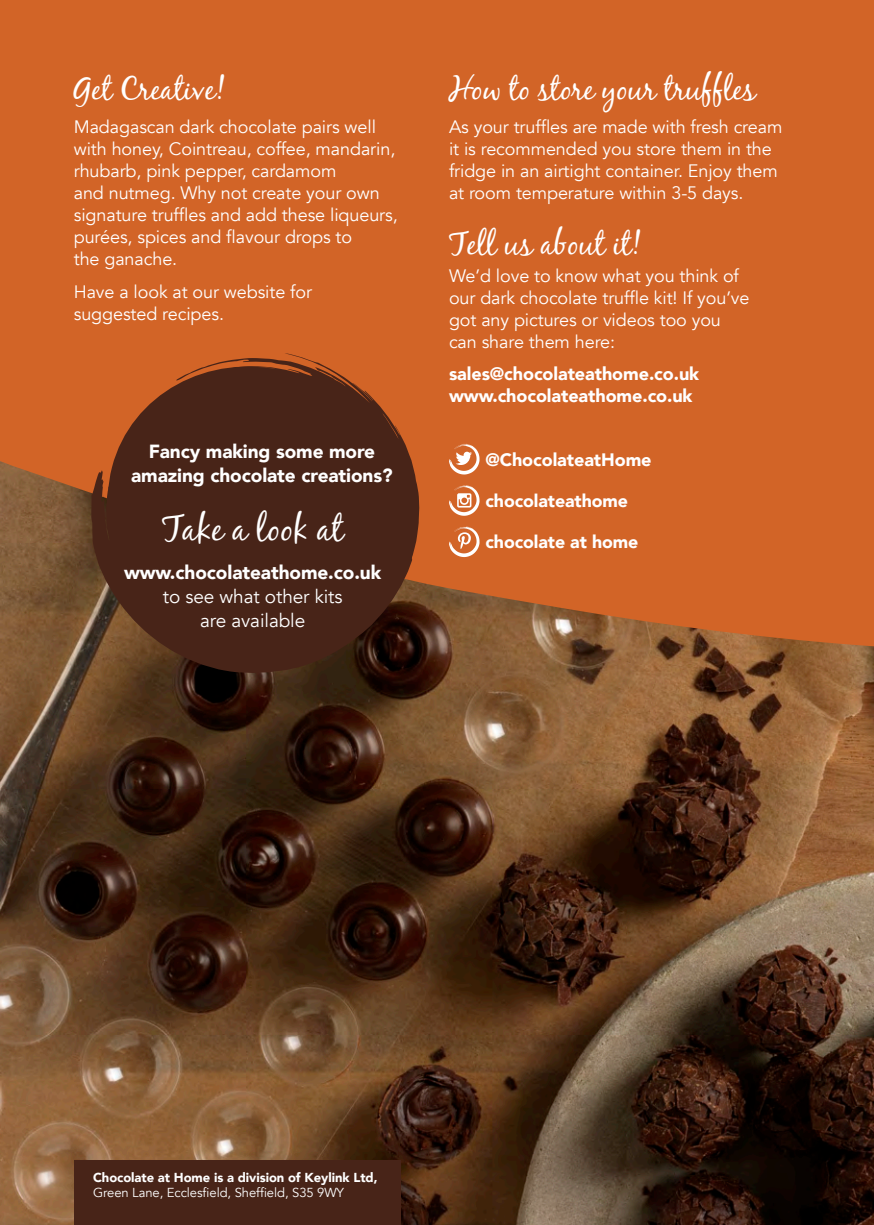
<style>
.page{position:relative;width:874px;height:1225px;background:#fff}
.page>*{position:absolute;margin:0;border:0;box-sizing:border-box;transform-origin:0 0}
.t1{font:36px "Black Jack";color:#fff}
.t2{font:32px "Black Jack";letter-spacing:-.005em;color:#fff}
.t3{font:19px/24px "Avenir";letter-spacing:-.005em;color:#fff;text-align:center}
.t4{font:900 19px/24px "Avenir";letter-spacing:-.005em;color:#fff;text-align:center}
.t5{font:18px/22px "Avenir";letter-spacing:-.005em;color:#fff}
.t6{font:900 18px/22px "Avenir";letter-spacing:-.005em;color:#fff}
.t7{font:900 17.8px "Avenir";letter-spacing:-.005em;color:#fff}
.t8{font:900 13px/15px "Avenir";letter-spacing:-.005em;color:#fff}
.s1{font-weight:900}
.s2{font-weight:400}
</style>
<div class="page">
<img style="left:0;top:655px;width:873px;height:570px">
<svg style="left:0;top:447px;width:873px;height:208px;background:#ba612c"></svg>
<div style="left:0;top:407px;width:873px;height:40px;background:#d26427"></div>
<div style="left:0;top:0;width:873px;height:407px;background:#d26427"></div>
<div style="left:74px;top:1160px;width:326px;height:65px;background:#482418"></div>
<svg style="left:449px;top:444px;width:30px;height:30px"></svg>
<svg style="left:449px;top:526px;width:30px;height:31px"></svg>
<svg style="left:449px;top:485px;width:30px;height:31px"></svg>
<svg style="left:91px;top:353px;width:328px;height:320px;background:#5b2e1a"></svg>
<svg style="left:206px;top:370px;width:65px;height:9px"></svg>
<p class="t2" style="left:74px;top:69px;width:153px">Get Creative!</p>
<p class="t5" style="left:74px;top:116px;width:325px">Madagascan dark chocolate pairs well with honey, Cointreau, coffee, mandarin, rhubarb, pink pepper, cardamom<br>and nutmeg. Why not create your own signature truffles and add these liqueurs, purées, spices and flavour drops to<br>the ganache.</p>
<p class="t5" style="left:74px;top:281px;width:240px">Have a look at our website for suggested recipes.</p>
<p class="t4" style="left:131px;top:439px;width:263px">Fancy making some more amazing chocolate creations?</p>
<p class="t1" style="left:162px;top:507px;width:183px">Take a look at</p>
<p class="t3" style="left:124px;top:561px;width:258px"><span class="s1">www.chocolateathome.co.uk </span>to see what other kits<br>are available</p>
<p class="t2" style="left:449px;top:69px;width:308px">How to store your truffles</p>
<p class="t5" style="left:449px;top:116px;width:335px">As your truffles are made with fresh cream it is recommended you store them in the fridge in an airtight container. Enjoy them at room temperature within 3-5 days.</p>
<p class="t2" style="left:449px;top:224px;width:194px">Tell us about it!</p>
<p class="t5" style="left:449px;top:265px;width:302px">We’d love to know what you think of our dark chocolate truffle kit! If you’ve got any pictures or videos too you can share them here:</p>
<p class="t6" style="left:449px;top:363px;width:252px">sales@chocolateathome.co.uk www.chocolateathome.co.uk</p>
<p class="t6" style="left:485px;top:448px;width:167px">@ChocolateatHome</p>
<p class="t7" style="left:485px;top:485px;width:144px">chocolateathome</p>
<p class="t7" style="left:485px;top:527px;width:154px">chocolate at home</p>
<p class="t8" style="left:93px;top:1169px;width:286px">Chocolate at Home is a division of Keylink Ltd,<br><span class="s2">Green Lane, Ecclesfield, Sheffield, S35 9WY</span></p>
</div>
